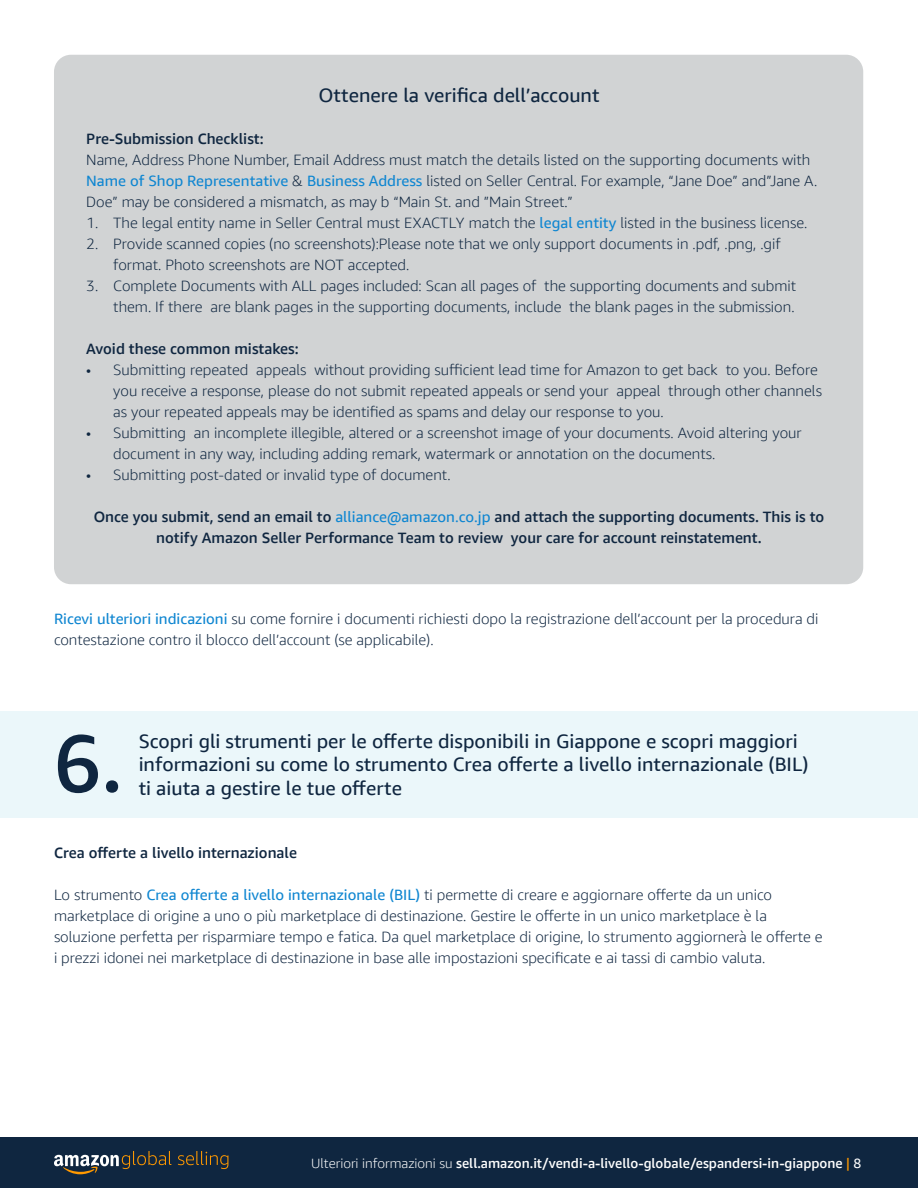
<style>
.page{position:relative;width:918px;height:1188px;background:#fff}
.page>*{position:absolute;margin:0;border:0;box-sizing:border-box;transform-origin:0 0}
.t1{font:500 81px "Amazon Ember";color:#0f2640}
.t2{font:19.5px/23.4px "Amazon Ember Display";color:#0f2640}
.t3{font:300 15px/21px "Amazon Ember Display";color:#0f2640}
.t4{font:500 15px/21px "Amazon Ember Display";color:#0f2640;text-align:center}
.t5{font:500 13.5px "Amazon Ember Display";color:#fff}
.s1{font-weight:400;color:#0f86d1}
.s2{font-weight:300}
.s3{font-weight:400;color:#f90}
.s4{font-weight:400}
</style>
<div class="page">
<div style="left:0;top:1137px;width:918px;height:51px;background:#0f2640"></div>
<svg style="left:54px;top:1151px;width:174px;height:23px"></svg>
<div style="left:0;top:711px;width:918px;height:106px;background:#ebf7fa"></div>
<div style="left:54px;top:55px;width:809px;height:529px;background:#d1d3d4;border-radius:17px"></div>
<h2 class="t2" style="left:319px;top:83px;width:282px">Ottenere la verifica dell’account</h2>
<p class="t4" style="left:86px;top:128px;width:179px">Pre-Submission Checklist:</p>
<p class="t3" style="left:86px;top:149px;width:732px">Name, Address Phone Number, Email Address must match the details listed on the supporting documents with<br><span class="s1">Name of Shop Representative</span> &amp; <span class="s1">Business Address</span> listed on Seller Central. For example, “Jane Doe” and”Jane A.<br>Doe” may be considered a mismatch, as may b “Main St. and ”Main Street.”</p>
<p class="t3" style="left:86px;top:212px;width:723px">1. The legal entity name in Seller Central must EXACTLY match the <span class="s1">legal entity</span> listed in the business license.</p>
<p class="t3" style="left:113px;top:233px;width:669px;text-indent:-27px">2. Provide scanned copies (no screenshots):Please note that we only support documents in .pdf, .png, .gif format. Photo screenshots are NOT accepted.</p>
<p class="t3" style="left:86px;top:275px;width:712px;text-align:right">3. Complete Documents with ALL pages included: Scan all pages of the supporting documents and submit them. If there are blank pages in the supporting documents, include the blank pages in the submission.</p>
<p class="t4" style="left:86px;top:338px;width:214px">Avoid these common mistakes:</p>
<p class="t3" style="left:113px;top:359px;width:710px;text-indent:-27px">• Submitting repeated appeals without providing sufficient lead time for Amazon to get back to you. Before you receive a response, please do not submit repeated appeals or send your appeal through other channels as your repeated appeals may be identified as spams and delay our response to you.</p>
<p class="t3" style="left:113px;top:422px;width:690px;text-indent:-27px">• Submitting an incomplete illegible, altered or a screenshot image of your documents. Avoid altering your document in any way, including adding remark, watermark or annotation on the documents.</p>
<p class="t3" style="left:86px;top:464px;width:366px">• Submitting post-dated or invalid type of document.</p>
<p class="t4" style="left:94px;top:506px;width:732px">Once you submit, send an email to <span class="s1">alliance@amazon.co.jp</span> and attach the supporting documents. This is to notify Amazon Seller Performance Team to review your care for account reinstatement.</p>
<p class="t3" style="left:54px;top:609px;width:766px"><span class="s1">Ricevi ulteriori indicazioni</span> su come fornire i documenti richiesti dopo la registrazione dell’account per la procedura di contestazione contro il blocco dell’account (se applicabile).</p>
<h1 class="t1" style="left:54px;top:713px;width:70px">6.</h1>
<h2 class="t2" style="left:139px;top:729px;width:671px">Scopri gli strumenti per le offerte disponibili in Giappone e scopri maggiori informazioni su come lo strumento Crea offerte a livello internazionale (BIL) ti aiuta a gestire le tue offerte</h2>
<p class="t4" style="left:54px;top:842px;width:245px">Crea offerte a livello internazionale</p>
<p class="t3" style="left:54px;top:884px;width:770px">Lo strumento <span class="s1">Crea offerte a livello internazionale (BIL)</span> ti permette di creare e aggiornare offerte da un unico marketplace di origine a uno o più marketplace di destinazione. Gestire le offerte in un unico marketplace è la soluzione perfetta per risparmiare tempo e fatica. Da quel marketplace di origine, lo strumento aggiornerà le offerte e i prezzi idonei nei marketplace di destinazione in base alle impostazioni specificate e ai tassi di cambio valuta.</p>
<p class="t5" style="left:311px;top:1154px;width:552px"><span class="s2">Ulteriori informazioni su</span> sell.amazon.it/vendi-a-livello-globale/espandersi-in-giappone <span class="s3">|</span> <span class="s4">8</span></p>
</div>
